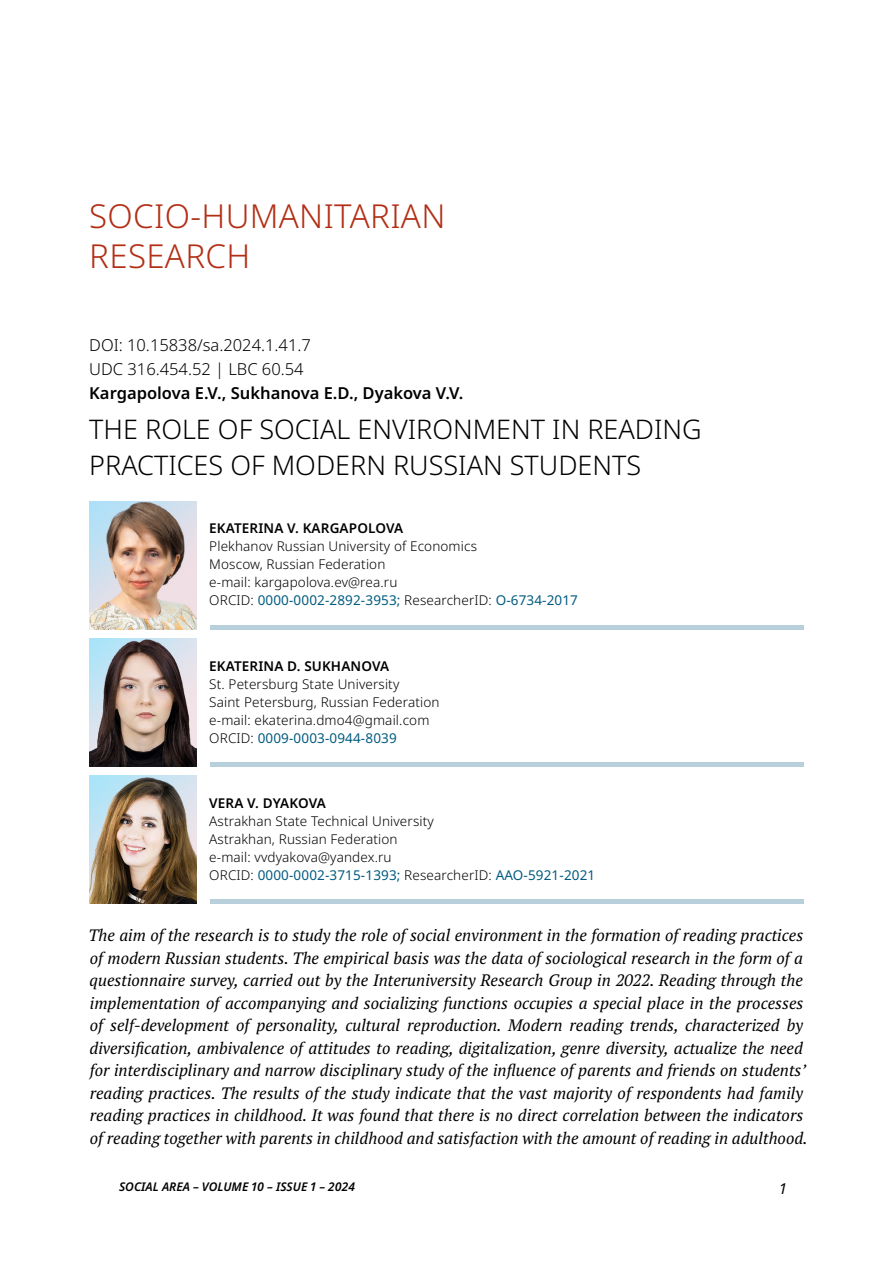
<style>
.page{position:relative;width:893px;height:1263px;background:#fff}
.page>*{position:absolute;margin:0;border:0;box-sizing:border-box;transform-origin:0 0}
.t1{font:300 33px/39.6px "Noto Sans";letter-spacing:.01em;color:#b22f16}
.t2{font:300 27px/36px "Noto Sans";color:#000}
.t3{font:italic 16.5px/22.5px "PT Serif Pro";color:#000}
.t4{font:300 16.5px/23.7px "Noto Sans";color:#000}
.t5{font:600 16.5px "Noto Sans";color:#000}
.t6{font:italic 15px "Noto Sans";color:#000}
.t7{font:300 13.5px/18px "Noto Sans";letter-spacing:.01em;color:#000}
.t8{font:600 13.5px "Noto Sans";letter-spacing:.01em;color:#000}
.t9{font:italic 600 12px "Noto Sans";color:#000}
.s1{font-weight:400;color:#005b7f}
</style>
<div class="page">
<hr style="left:210px;top:625px;width:594px;height:4px;background:#b8d0dc">
<hr style="left:210px;top:762px;width:594px;height:4px;background:#b8d0dc">
<hr style="left:210px;top:899px;width:594px;height:4px;background:#b8d0dc">
<img style="left:89px;top:502px;width:108px;height:127px">
<img style="left:89px;top:639px;width:108px;height:127px">
<img style="left:89px;top:776px;width:108px;height:127px">
<h1 class="t1" style="left:89px;top:197px;width:358px">SOCIO-HUMANITARIAN<br>RESEARCH</h1>
<p class="t4" style="left:89px;top:333px;width:223px">DOI: 10.15838/sa.2024.1.41.7<br>UDC 316.454.52 | LBC 60.54</p>
<p class="t5" style="left:89px;top:383px;width:376px">Kargapolova E.V., Sukhanova E.D., Dyakova V.V.</p>
<h2 class="t2" style="left:89px;top:412px;width:614px">THE ROLE OF SOCIAL ENVIRONMENT IN READING<br>PRACTICES OF MODERN RUSSIAN STUDENTS</h2>
<p class="t8" style="left:209px;top:521px;width:195px">EKATERINA V. KARGAPOLOVA</p>
<p class="t7" style="left:209px;top:538px;width:370px">Plekhanov Russian University of Economics<br>Moscow, Russian Federation<br>e-mail: kargapolova.ev@rea.ru<br>ORCID: <span class="s1">0000-0002-2892-3953;</span> ResearcherID: <span class="s1">O-6734-2017</span></p>
<p class="t8" style="left:209px;top:658px;width:181px">EKATERINA D. SUKHANOVA</p>
<p class="t7" style="left:209px;top:675px;width:232px">St. Petersburg State University<br>Saint Petersburg, Russian Federation e-mail: ekaterina.dmo4@gmail.com ORCID: <span class="s1">0009-0003-0944-8039</span></p>
<p class="t8" style="left:209px;top:795px;width:118px">VERA V. DYAKOVA</p>
<p class="t7" style="left:209px;top:812px;width:387px">Astrakhan State Technical University<br>Astrakhan, Russian Federation<br>e-mail: vvdyakova@yandex.ru<br>ORCID: <span class="s1">0000-0002-3715-1393;</span> ResearcherID: <span class="s1">AAO-5921-2021</span></p>
<p class="t3" style="left:88px;top:924px;width:721px">The aim of the research is to study the role of social environment in the formation of reading practices of modern Russian students. The empirical basis was the data of sociological research in the form of a questionnaire survey, carried out by the Interuniversity Research Group in 2022. Reading through the implementation of accompanying and socializing functions occupies a special place in the processes of self-development of personality, cultural reproduction. Modern reading trends, characterized by diversification, ambivalence of attitudes to reading, digitalization, genre diversity, actualize the need for interdisciplinary and narrow disciplinary study of the influence of parents and friends on students’ reading practices. The results of the study indicate that the vast majority of respondents had family reading practices in childhood. It was found that there is no direct correlation between the indicators of reading together with parents in childhood and satisfaction with the amount of reading in adulthood.</p>
<p class="t9" style="left:119px;top:1178px;width:237px">SOCIAL AREA – VOLUME 10 – ISSUE 1 – 2024</p>
<p class="t6" style="left:779px;top:1178px;width:10px">1</p>
</div>
